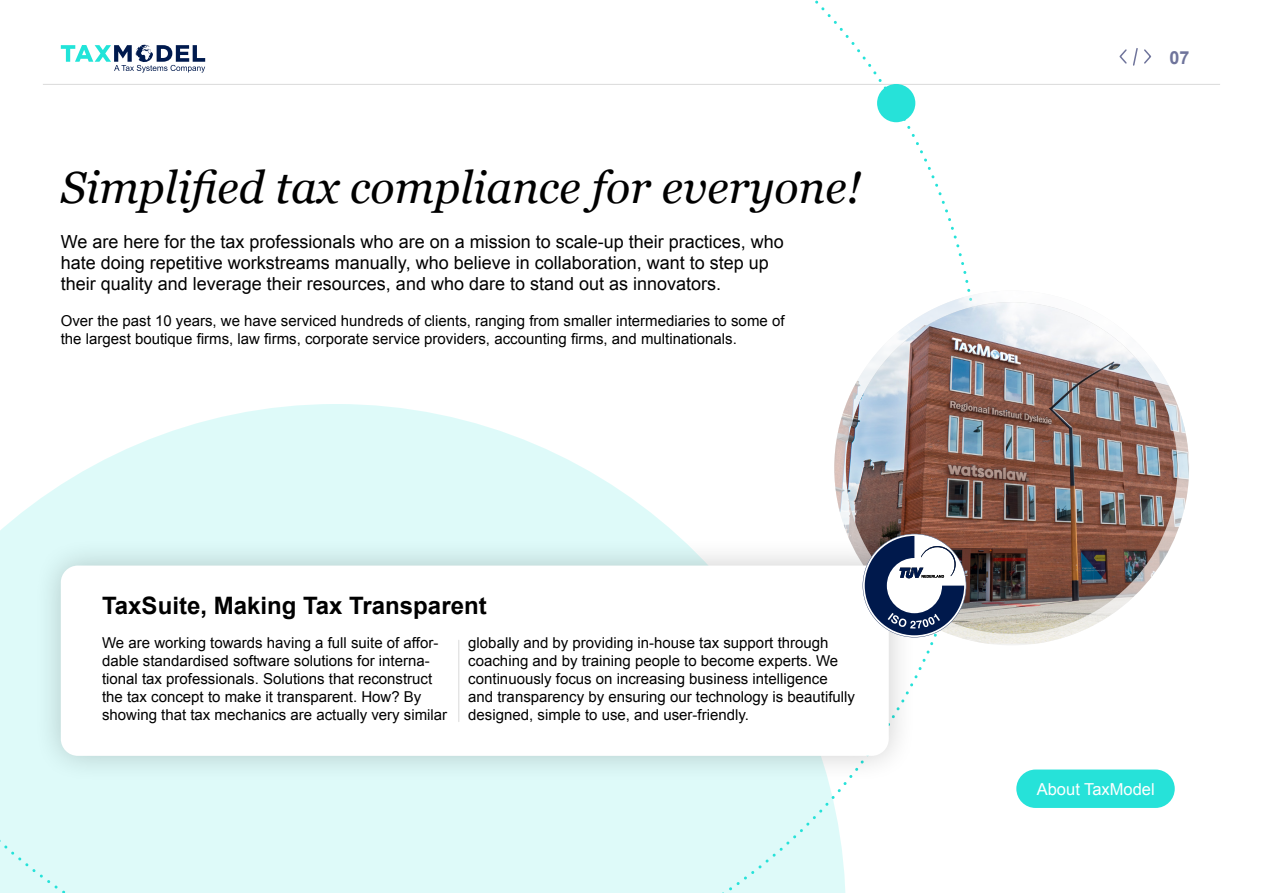
<style>
.page{position:relative;width:1263px;height:893px;background:#fff}
.page>*{position:absolute;margin:0;border:0;box-sizing:border-box;transform-origin:0 0}
.t1{font:italic 45px "Georgia";color:#000}
.t2{font:700 24px "Arial";color:#000}
.t3{font:18px/21px "Arial";color:#000}
.t4{font:700 18px "Arial";color:#6f749b}
.t5{font:16.5px "Arial";color:#fff}
.t6{font:15px/18px "Arial";color:#000}
</style>
<div class="page">
<hr style="left:43px;top:84px;width:1177px;height:1px;background:#dadada">
<svg style="left:1119px;top:48px;width:33px;height:18px"></svg>
<svg style="left:401px;top:410px;width:532px;height:483px"></svg>
<svg style="left:0;top:415px;width:393px;height:478px;background:#e1faf9"></svg>
<img style="left:834px;top:291px;width:355px;height:353px">
<div style="left:32px;top:537px;width:885px;height:247px;background:#000;opacity:.2"></div>
<div style="left:61px;top:566px;width:828px;height:190px;background:#fff;border-radius:17px"></div>
<img style="left:846px;top:302px;width:331px;height:332px;border-radius:166px">
<hr style="left:458px;top:640px;width:1px;height:82px;background:#dadada">
<svg style="left:863px;top:534px;width:103px;height:103px"></svg>
<div style="left:1016px;top:769px;width:159px;height:39px;background:#26e2d9;border-radius:19px"></div>
<div style="left:877px;top:84px;width:38px;height:38px;background:#26e2d9;border-radius:50%"></div>
<svg style="left:61px;top:45px;width:144px;height:28px"></svg>
<h1 class="t1" style="left:61px;top:155px;width:802px">Simplified tax compliance for everyone!</h1>
<p class="t3" style="left:61px;top:232px;width:724px">We are here for the tax professionals who are on a mission to scale-up their practices, who hate doing repetitive workstreams manually, who believe in collaboration, want to step up their quality and leverage their resources, and who dare to stand out as innovators.</p>
<p class="t6" style="left:61px;top:312px;width:725px">Over the past 10 years, we have serviced hundreds of clients, ranging from smaller intermediaries to some of the largest boutique firms, law firms, corporate service providers, accounting firms, and multinationals.</p>
<h2 class="t2" style="left:102px;top:590px;width:386px">TaxSuite, Making Tax Transparent</h2>
<p class="t6" style="left:102px;top:634px;width:347px">We are working towards having a full suite of affor&shy;dable standardised software solutions for interna&shy;tional tax professionals. Solutions that reconstruct the tax concept to make it transparent. How? By showing that tax mechanics are actually very similar</p>
<p class="t6" style="left:468px;top:634px;width:388px">globally and by providing in-house tax support through coaching and by training people to become experts. We continuously focus on increasing business intelligence and transparency by ensuring our technology is beautifully designed, simple to use, and user-friendly.</p>
<p class="t4" style="left:1169px;top:46px;width:22px">07</p>
<p class="t5" style="left:1037px;top:779px;width:120px">About TaxModel</p>
</div>
